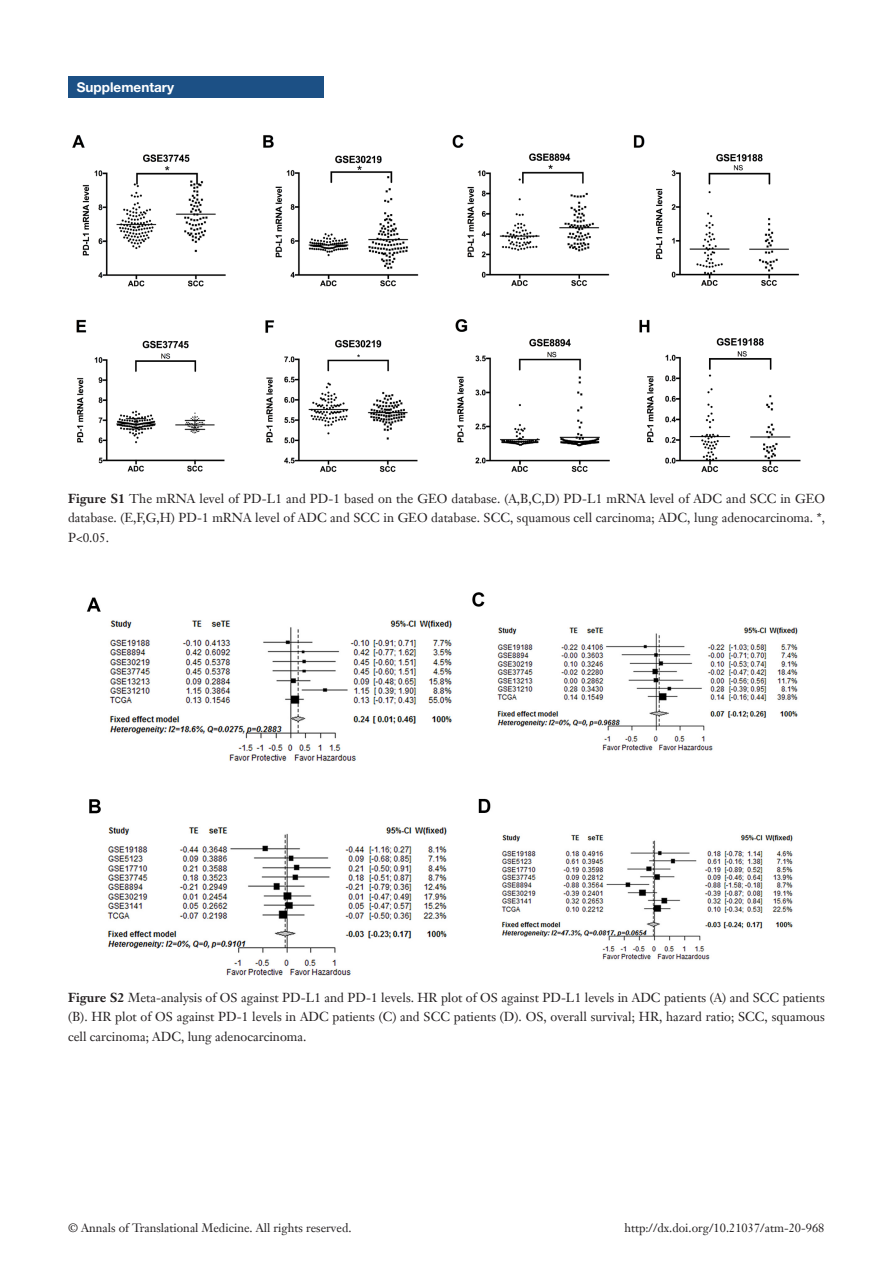
<style>
.page{position:relative;width:893px;height:1276px;background:#fff}
.page>*{position:absolute;margin:0;border:0;box-sizing:border-box;transform-origin:0 0}
.栏目{font:700 13.5px "Helvetica Neue LT Pro";color:#fff}
.二级标题下沉{font:12.75px/19.5px "Janson Text LT";color:#231f20;text-align:justify}
.t1{font:12px "Janson Text LT";color:#231f20}
.s1{font-weight:700}
</style>
<div class="page">
<div style="left:68px;top:77px;width:256px;height:21px;background:#1c5085"></div>
<img style="left:72px;top:134px;width:729px;height:339px">
<img style="left:86px;top:592px;width:712px;height:384px">
<p class="栏目" style="left:77px;top:79px;width:99px">Supplementary</p>
<p class="二级标题下沉" style="left:68px;top:488px;width:758px"><span class="s1">Figure S1</span> The mRNA level of PD-L1 and PD-1 based on the GEO database. (A,B,C,D) PD-L1 mRNA level of ADC and SCC in GEO database. (E,F,G,H) PD-1 mRNA level of ADC and SCC in GEO database. SCC, squamous cell carcinoma; ADC, lung adenocarcinoma. *, P&lt;0.05.</p>
<p class="二级标题下沉" style="left:68px;top:987px;width:758px"><span class="s1">Figure S2</span> Meta-analysis of OS against PD-L1 and PD-1 levels. HR plot of OS against PD-L1 levels in ADC patients (A) and SCC patients (B). HR plot of OS against PD-1 levels in ADC patients (C) and SCC patients (D). OS, overall survival; HR, hazard ratio; SCC, squamous cell carcinoma; ADC, lung adenocarcinoma.</p>
<p class="t1" style="left:68px;top:1220px;width:285px">© Annals of Translational Medicine. All rights reserved.</p>
<p class="t1" style="left:624px;top:1220px;width:202px">http://dx.doi.org/10.21037/atm-20-968</p>
</div>
